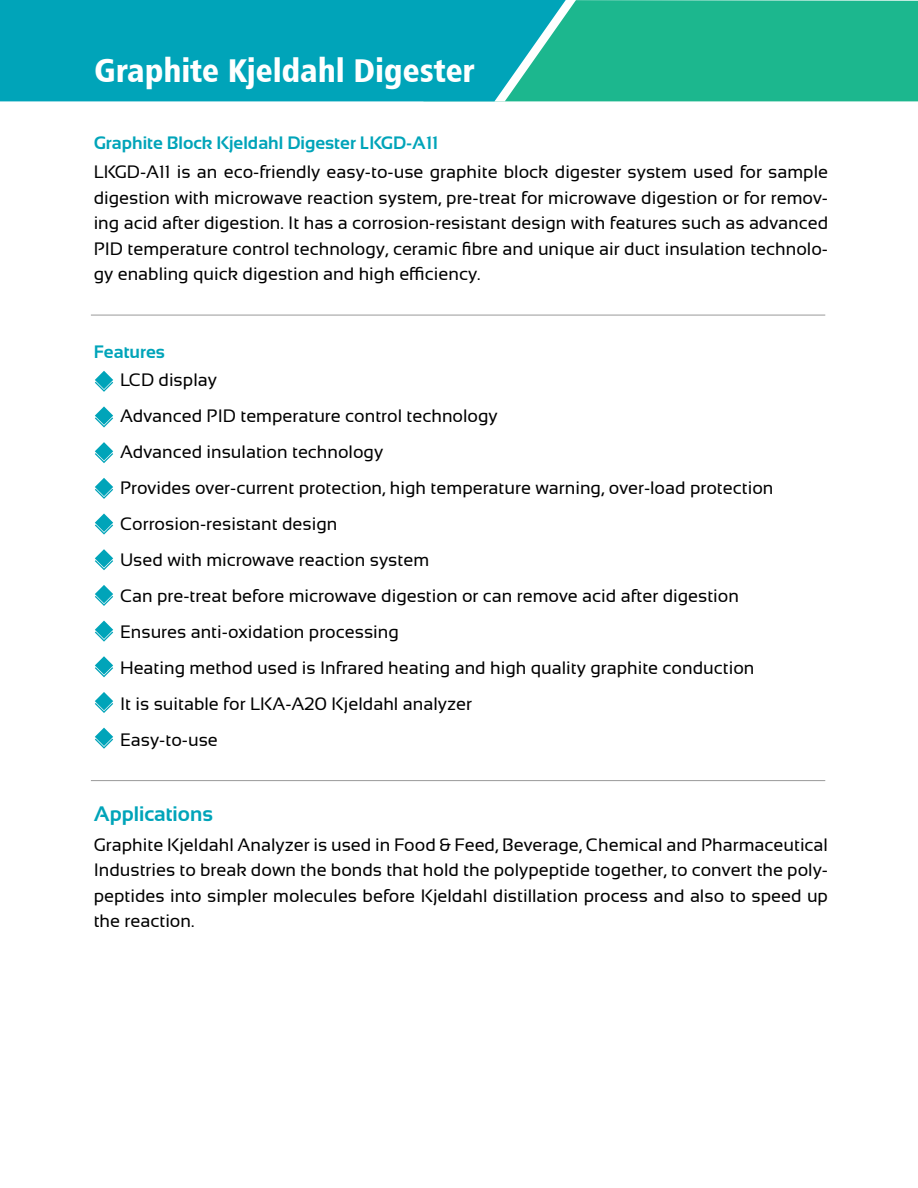
<style>
.page{position:relative;width:918px;height:1188px;background:#fff}
.page>*{position:absolute;margin:0;border:0;box-sizing:border-box;transform-origin:0 0}
.t1{font:33px "Humanist 777 BT Black Condensed B";color:#fff}
.t2{font:700 21px "Sansation";color:#00a4b9}
.t3{font:18px/36px "Sansation";color:#000;text-align:justify}
.t4{font:700 18px "Sansation";color:#00a4b9}
</style>
<div class="page">
<div style="left:576px;top:0;width:342px;height:101px;background:#1cb78e"></div>
<div style="left:0;top:0;width:566px;height:101px;background:#00a4b9"></div>
<hr style="left:91px;top:315px;width:734px;height:1px;background:#999">
<hr style="left:91px;top:780px;width:734px;height:1px;background:#999">
<svg style="left:95px;top:371px;width:18px;height:21px"></svg>
<svg style="left:95px;top:406px;width:18px;height:22px"></svg>
<svg style="left:95px;top:442px;width:18px;height:21px"></svg>
<svg style="left:95px;top:478px;width:18px;height:21px"></svg>
<svg style="left:95px;top:514px;width:18px;height:21px"></svg>
<svg style="left:95px;top:549px;width:18px;height:21px"></svg>
<svg style="left:95px;top:585px;width:18px;height:21px"></svg>
<svg style="left:95px;top:621px;width:18px;height:21px"></svg>
<svg style="left:95px;top:656px;width:18px;height:21px"></svg>
<svg style="left:95px;top:692px;width:18px;height:21px"></svg>
<svg style="left:95px;top:728px;width:18px;height:21px"></svg>
<h1 class="t1" style="left:94px;top:50px;width:382px">Graphite Kjeldahl Digester</h1>
<p class="t4" style="left:94px;top:132px;width:346px">Graphite Block Kjeldahl Digester LKGD-A11</p>
<p class="t3" style="left:94px;top:159px;width:736px;line-height:25.5px">LKGD-A11 is an eco-friendly easy-to-use graphite block digester system used for sample digestion with microwave reaction system, pre-treat for microwave digestion or for remov&shy;ing acid after digestion. It has a corrosion-resistant design with features such as advanced PID temperature control technology, ceramic fibre and unique air duct insulation technolo&shy;gy enabling quick digestion and high efficiency.</p>
<p class="t4" style="left:94px;top:341px;width:73px">Features</p>
<p class="t3" style="left:120px;top:361px;width:655px;text-align:left">LCD display<br>Advanced PID temperature control technology<br>Advanced insulation technology<br>Provides over-current protection, high temperature warning, over-load protection Corrosion-resistant design<br>Used with microwave reaction system<br>Can pre-treat before microwave digestion or can remove acid after digestion Ensures anti-oxidation processing<br>Heating method used is Infrared heating and high quality graphite conduction<br>It is suitable for LKA-A20 Kjeldahl analyzer<br>Easy-to-use</p>
<p class="t2" style="left:94px;top:802px;width:121px">Applications</p>
<p class="t3" style="left:94px;top:832px;width:736px;line-height:25.5px">Graphite Kjeldahl Analyzer is used in Food &amp; Feed, Beverage, Chemical and Pharmaceutical Industries to break down the bonds that hold the polypeptide together, to convert the poly&shy;peptides into simpler molecules before Kjeldahl distillation process and also to speed up the reaction.</p>
</div>
